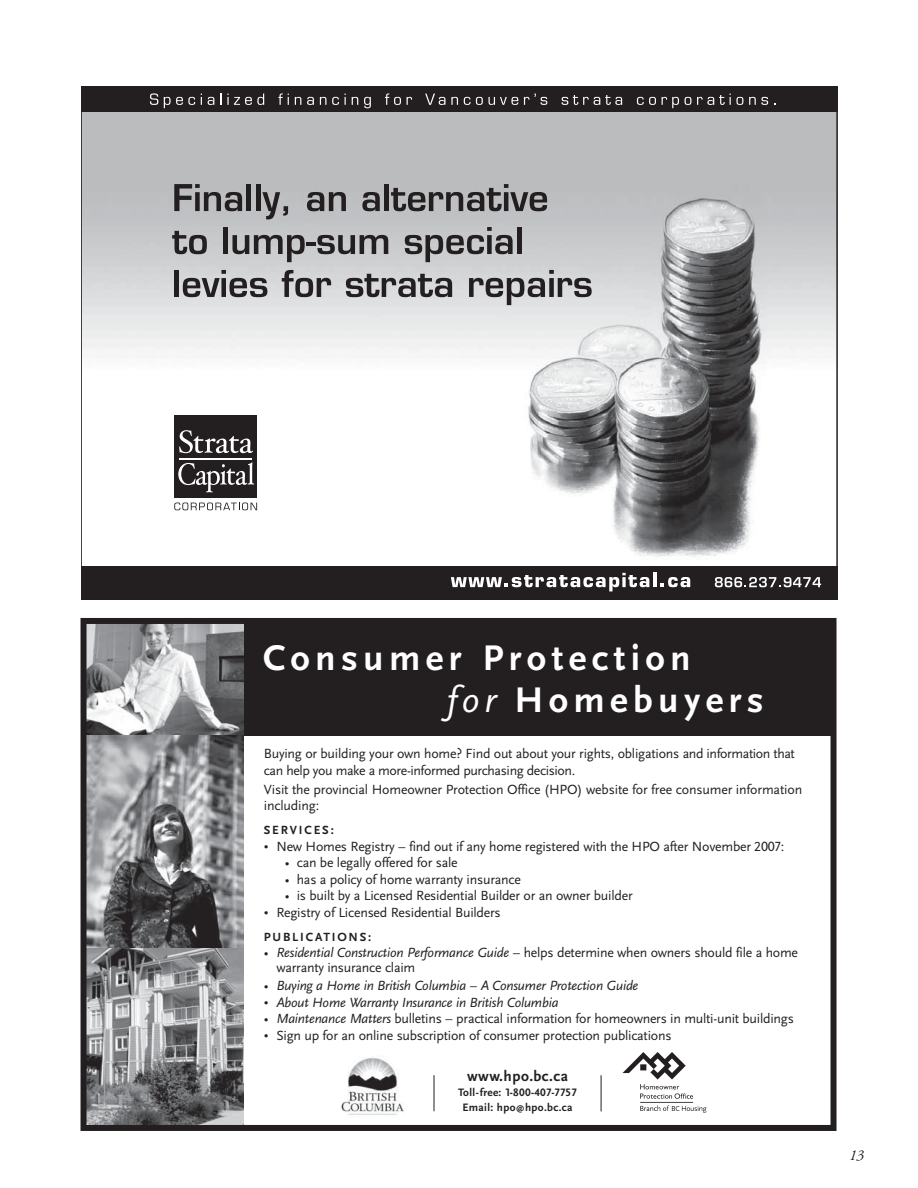
<style>
.page{position:relative;width:918px;height:1188px;background:#fff}
.page>*{position:absolute;margin:0;border:0;box-sizing:border-box;transform-origin:0 0}
.t1{font:700 37.2px/41.8px "Scala Sans";letter-spacing:.14em;color:#fff}
.t2{font:700 15.3px "Scala Sans";letter-spacing:.03em;color:#231f20}
.t3{font:italic 15px "Adobe Garamond Pro";color:#231f20}
.t4{font:13.8px/16.5px "Scala Sans";letter-spacing:-.015em;color:#231f20}
.t5{font:italic 13.8px "Scala Sans";letter-spacing:-.015em;color:#231f20}
.t6{font:700 12.3px "Scala Sans";letter-spacing:.15em;color:#231f20}
.t7{font:700 11.25px "Scala Sans Figures";letter-spacing:.025em;color:#231f20}
.t8{font:700 11.25px "Scala Sans";letter-spacing:.03em;color:#231f20}
.s1{font-weight:400;font-style:italic}
.s2{font-family:"Scala Sans Caps"}
.s3{font-style:italic}
.s4{font-style:normal}
.s5{font-family:"Scala Sans"}
.s6{font-size:9px}
</style>
<div class="page">
<img style="left:84px;top:112px;width:750px;height:445px">
<div style="left:81px;top:86px;width:756px;height:26px;background:#231f20"></div>
<svg style="left:150px;top:93px;width:8px;height:12px"></svg>
<svg style="left:164px;top:97px;width:31px;height:11px"></svg>
<svg style="left:208px;top:97px;width:6px;height:8px"></svg>
<svg style="left:220px;top:94px;width:44px;height:11px"></svg>
<svg style="left:278px;top:93px;width:11px;height:12px"></svg>
<svg style="left:295px;top:97px;width:6px;height:8px"></svg>
<svg style="left:307px;top:97px;width:7px;height:8px"></svg>
<svg style="left:320px;top:97px;width:19px;height:8px"></svg>
<svg style="left:352px;top:97px;width:6px;height:8px"></svg>
<svg style="left:364px;top:97px;width:7px;height:11px"></svg>
<svg style="left:385px;top:93px;width:16px;height:12px"></svg>
<svg style="left:407px;top:97px;width:5px;height:8px"></svg>
<svg style="left:425px;top:94px;width:33px;height:11px"></svg>
<svg style="left:464px;top:97px;width:19px;height:8px"></svg>
<svg style="left:489px;top:97px;width:29px;height:8px"></svg>
<svg style="left:524px;top:94px;width:23px;height:11px"></svg>
<svg style="left:562px;top:95px;width:60px;height:10px"></svg>
<svg style="left:637px;top:97px;width:19px;height:8px"></svg>
<svg style="left:662px;top:97px;width:17px;height:11px"></svg>
<svg style="left:685px;top:97px;width:6px;height:8px"></svg>
<svg style="left:697px;top:94px;width:46px;height:11px"></svg>
<svg style="left:749px;top:97px;width:19px;height:8px"></svg>
<div style="left:81px;top:566px;width:756px;height:33px;background:#231f20"></div>
<svg style="left:451px;top:573px;width:198px;height:18px"></svg>
<hr style="left:653px;top:573px;width:3px;height:14px;background:#fff">
<svg style="left:661px;top:577px;width:29px;height:10px"></svg>
<div style="left:174px;top:270px;width:5px;height:27px;background:#231f20"></div>
<svg style="left:183px;top:270px;width:84px;height:27px;background:#8f8e8f"></svg>
<svg style="left:282px;top:270px;width:49px;height:27px"></svg>
<svg style="left:346px;top:274px;width:106px;height:23px;background:#858485"></svg>
<svg style="left:469px;top:270px;width:123px;height:35px;background:#a3a3a4"></svg>
<svg style="left:172px;top:231px;width:35px;height:23px"></svg>
<div style="left:223px;top:227px;width:5px;height:27px;background:#231f20"></div>
<svg style="left:232px;top:235px;width:73px;height:27px;background:#8a8a8b"></svg>
<hr style="left:306px;top:242px;width:10px;height:4px;background:#231f20">
<svg style="left:317px;top:235px;width:71px;height:19px"></svg>
<svg style="left:405px;top:227px;width:108px;height:35px;background:#959596"></svg>
<div style="left:517px;top:227px;width:5px;height:27px;background:#231f20"></div>
<svg style="left:174px;top:184px;width:68px;height:27px;background:#7c7c7d"></svg>
<hr style="left:247px;top:184px;width:4px;height:27px;background:#231f20">
<hr style="left:256px;top:184px;width:4px;height:27px;background:#231f20">
<svg style="left:262px;top:192px;width:26px;height:27px"></svg>
<svg style="left:307px;top:192px;width:39px;height:19px"></svg>
<svg style="left:362px;top:192px;width:18px;height:19px"></svg>
<div style="left:384px;top:184px;width:5px;height:27px;background:#231f20"></div>
<svg style="left:391px;top:184px;width:156px;height:27px;background:#828183"></svg>
<svg style="left:174px;top:503px;width:83px;height:7px"></svg>
<div style="left:175px;top:415px;width:82px;height:83px;background:#231f20"></div>
<hr style="left:179px;top:458px;width:73px;height:2px;background:#fff">
<svg style="left:179px;top:430px;width:74px;height:23px"></svg>
<svg style="left:178px;top:462px;width:76px;height:30px"></svg>
<svg style="left:715px;top:577px;width:106px;height:10px"></svg>
<img style="left:88px;top:948px;width:155px;height:176px">
<div style="left:82px;top:620px;width:752px;height:116px;background:#231f20"></div>
<svg style="left:88px;top:625px;width:155px;height:110px;background:#a1a2a4"></svg>
<svg style="left:88px;top:735px;width:155px;height:213px;background:#808183"></svg>
<hr style="left:434px;top:1075px;width:1px;height:36px;background:#231f20">
<hr style="left:601px;top:1075px;width:1px;height:36px;background:#231f20">
<svg style="left:640px;top:1105px;width:67px;height:8px"></svg>
<svg style="left:623px;top:1052px;width:70px;height:47px"></svg>
<hr style="left:640px;top:1102px;width:53px;height:1px;background:#231f20">
<img style="left:341px;top:1058px;width:63px;height:57px">
<div style="left:81px;top:618px;width:756px;height:513px;border:6px solid #231f20"></div>
<h1 class="t1" style="left:447px;top:636px;width:318px;text-indent:-184px">Consumer Protection<br><span class="s1">for</span> Homebuyers</h1>
<p class="t4" style="left:264px;top:746px;width:533px">Buying or building your own home? Find out about your rights, obligations and information that can help you make a more-informed purchasing decision.</p>
<p class="t4" style="left:264px;top:782px;width:540px">Visit the provincial Homeowner Protection Office (HPO) website for free consumer information including:</p>
<p class="t6" style="left:264px;top:823px;width:71px">SERVICES:</p>
<p class="t4" style="left:264px;top:839px;width:522px">• New Homes Registry – find out if any home registered with the HPO after November <span class="s2">2007</span>:</p>
<p class="t4" style="left:285px;top:855px;width:174px">• can be legally offered for sale</p>
<p class="t4" style="left:285px;top:872px;width:238px">• has a policy of home warranty insurance</p>
<p class="t4" style="left:285px;top:888px;width:349px">• is built by a Licensed Residential Builder or an owner builder</p>
<p class="t4" style="left:264px;top:905px;width:238px">• Registry of Licensed Residential Builders</p>
<p class="t6" style="left:264px;top:929px;width:109px">PUBLICATIONS:</p>
<p class="t4" style="left:276px;top:946px;width:523px;line-height:15px;text-indent:-13px">• <span class="s3">Residential Construction Performance Guide –</span> helps determine when owners should file a home warranty insurance claim</p>
<p class="t5" style="left:264px;top:980px;width:376px"><span class="s4">•</span> Buying a Home in British Columbia – A Consumer Protection Guide</p>
<p class="t5" style="left:264px;top:996px;width:296px"><span class="s4">•</span> About Home Warranty Insurance in British Columbia</p>
<p class="t4" style="left:264px;top:1011px;width:532px">• <span class="s3">Maintenance Matters</span> bulletins – practical information for homeowners in multi-unit buildings</p>
<p class="t4" style="left:264px;top:1028px;width:409px">• Sign up for an online subscription of consumer protection publications</p>
<p class="t2" style="left:467px;top:1067px;width:102px">www.hpo.bc.ca</p>
<p class="t7" style="left:458px;top:1088px;width:120px"><span class="s5">Toll-free:</span> 1-800-407-7757</p>
<p class="t8" style="left:463px;top:1101px;width:111px">Email: hpo<span class="s6">@</span>hpo.bc.ca</p>
<p class="t3" style="left:849px;top:1149px;width:16px">13</p>
</div>
